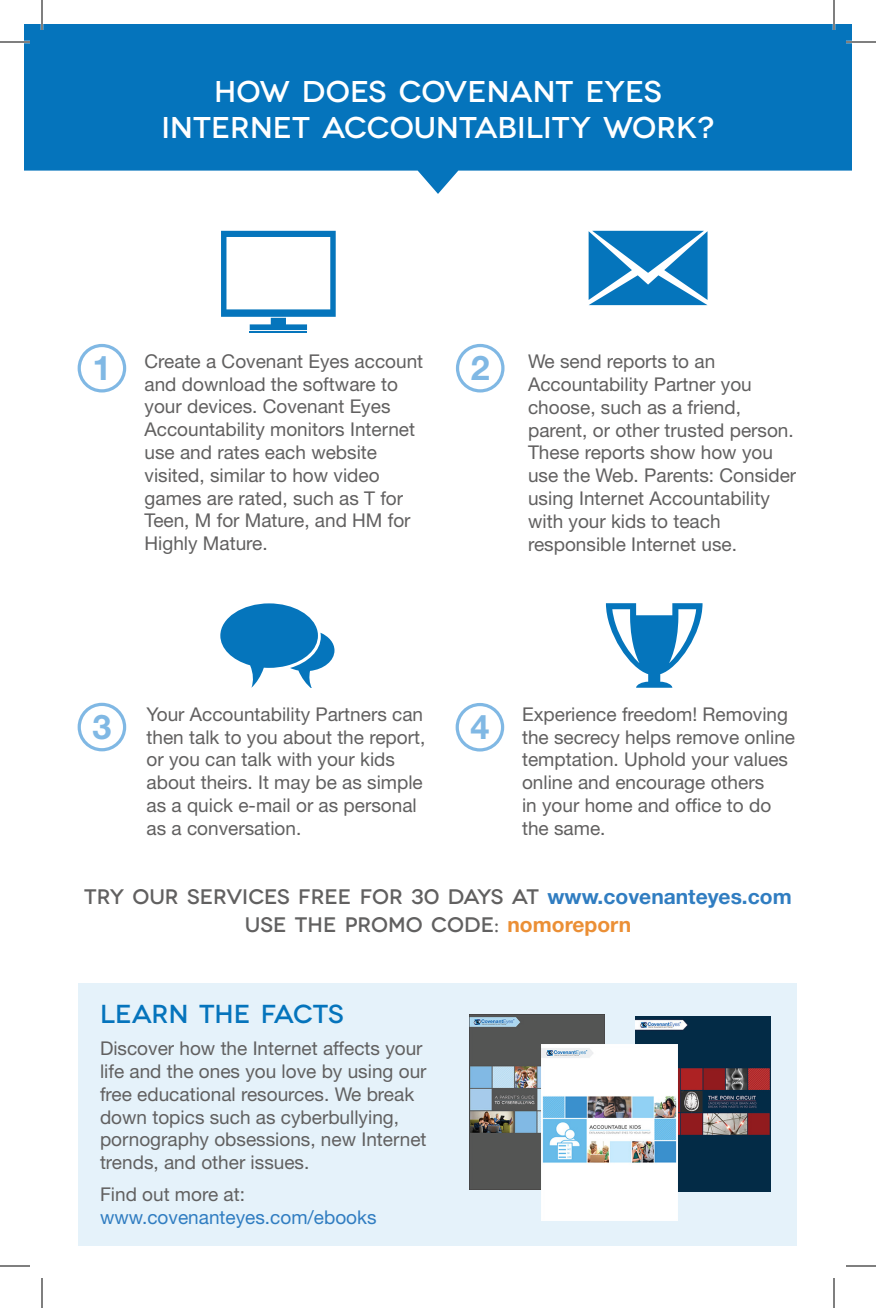
<style>
.page{position:relative;width:876px;height:1308px;background:#fff}
.page>*{position:absolute;margin:0;border:0;box-sizing:border-box;transform-origin:0 0}
.t1{font:700 34px "Helvetica Neue LT Std";color:#80b8e4}
.t2{font:500 30px/36px "Novecentowide";color:#fff;text-align:center}
.t3{font:500 26px "Novecentowide";color:#0574bc}
.t4{font:500 21px "Novecentowide";color:#616060}
.Body{font:19px/22.8px "Helvetica Neue LT Std";color:#616060}
.Body-2{font:19px/22.8px "Helvetica Neue LT Std";color:#307dc1}
.s1{font-family:"Helvetica Neue LT Std";font-weight:700;color:#307dc1}
.s2{font-family:"Helvetica Neue LT Std";font-weight:700;color:#eb8f35}
.s3{color:#616060}
</style>
<div class="page">
<div style="left:24px;top:24px;width:828px;height:186px;background:#0574bc"></div>
<svg style="left:24px;top:171px;width:828px;height:218px"></svg>
<div style="left:78px;top:983px;width:720px;height:263px;background:#e5f2fa"></div>
<hr style="left:250px;top:329px;width:57px;height:3px;background:#fff">
<hr style="left:250px;top:331px;width:57px;height:2px;background:#0575bc">
<svg style="left:221px;top:231px;width:115px;height:99px"></svg>
<svg style="left:589px;top:231px;width:119px;height:74px;background:#318dc7"></svg>
<svg style="left:220px;top:603px;width:114px;height:84px"></svg>
<svg style="left:606px;top:604px;width:97px;height:84px"></svg>
<div style="left:78px;top:344px;width:48px;height:49px;border:3px solid #80b8e4;border-radius:50%"></div>
<div style="left:456px;top:344px;width:49px;height:49px;border:3px solid #80b8e4;border-radius:50%"></div>
<div style="left:456px;top:703px;width:48px;height:49px;border:3px solid #80b8e4;border-radius:50%"></div>
<div style="left:78px;top:703px;width:48px;height:48px;border:3px solid #80b8e4;border-radius:50%"></div>
<img style="left:636px;top:1016px;width:135px;height:176px">
<img style="left:469px;top:1014px;width:136px;height:176px">
<img style="left:542px;top:1045px;width:135px;height:175px">
<hr style="left:0;top:41px;width:30px;height:2px;background:#fff">
<hr style="left:846px;top:41px;width:30px;height:2px;background:#fff">
<hr style="left:41px;top:0;width:2px;height:30px;background:#fff">
<hr style="left:833px;top:0;width:2px;height:30px;background:#fff">
<hr style="left:0;top:42px;width:30px;height:1px;background:#000">
<hr style="left:846px;top:42px;width:30px;height:1px;background:#000">
<hr style="left:0;top:1266px;width:30px;height:1px;background:#000">
<hr style="left:846px;top:1266px;width:30px;height:1px;background:#000">
<hr style="left:42px;top:0;width:1px;height:30px;background:#000">
<hr style="left:42px;top:1278px;width:1px;height:30px;background:#000">
<hr style="left:834px;top:0;width:1px;height:30px;background:#000">
<hr style="left:834px;top:1278px;width:1px;height:30px;background:#000">
<p class="t2" style="left:161px;top:74px;width:555px">HOW DOES COVENANT EYES<br>INTERNET ACCOUNTABILITY WORK?</p>
<p class="Body" style="left:145px;top:349px;width:280px">Create a Covenant Eyes account and download the software to your devices. Covenant Eyes<br>Accountability monitors Internet use and rates each website visited, similar to how video games are rated, such as T for<br>Teen, M for Mature, and HM for<br>Highly Mature.</p>
<p class="Body" style="left:528px;top:350px;width:270px">We send reports to an<br>Accountability Partner you choose, such as a friend, parent, or other trusted person.<br>These reports show how you use the Web. Parents: Consider using Internet Accountability with your kids to teach responsible Internet use.</p>
<p class="t1" style="left:92px;top:347px;width:20px">1</p>
<p class="t1" style="left:471px;top:347px;width:20px">2</p>
<p class="Body" style="left:147px;top:702px;width:280px">Your Accountability Partners can then talk to you about the report, or you can talk with your kids about theirs. It may be as simple as a quick e-mail or as personal as a conversation.</p>
<p class="Body" style="left:522px;top:702px;width:275px">Experience freedom! Removing the secrecy helps remove online temptation. Uphold your values online and encourage others<br>in your home and office to do the same.</p>
<p class="t1" style="left:92px;top:706px;width:20px">3</p>
<p class="t1" style="left:470px;top:706px;width:20px">4</p>
<p class="t4" style="left:84px;top:885px;width:709px">TRY OUR SERVICES FREE FOR 30 DAYS AT <span class="s1">www.covenanteyes.com</span></p>
<p class="t4" style="left:245px;top:913px;width:388px">USE THE PROMO CODE: <span class="s2">nomoreporn</span></p>
<p class="t3" style="left:100px;top:999px;width:245px">LEARN THE FACTS</p>
<p class="Body" style="left:100px;top:1037px;width:328px">Discover how the Internet affects your life and the ones you love by using our free educational resources. We break down topics such as cyberbullying, pornography obsessions, new Internet trends, and other issues.</p>
<p class="Body-2" style="left:100px;top:1183px;width:278px"><span class="s3">Find out more at: </span>www.covenanteyes.com/ebooks</p>
</div>
